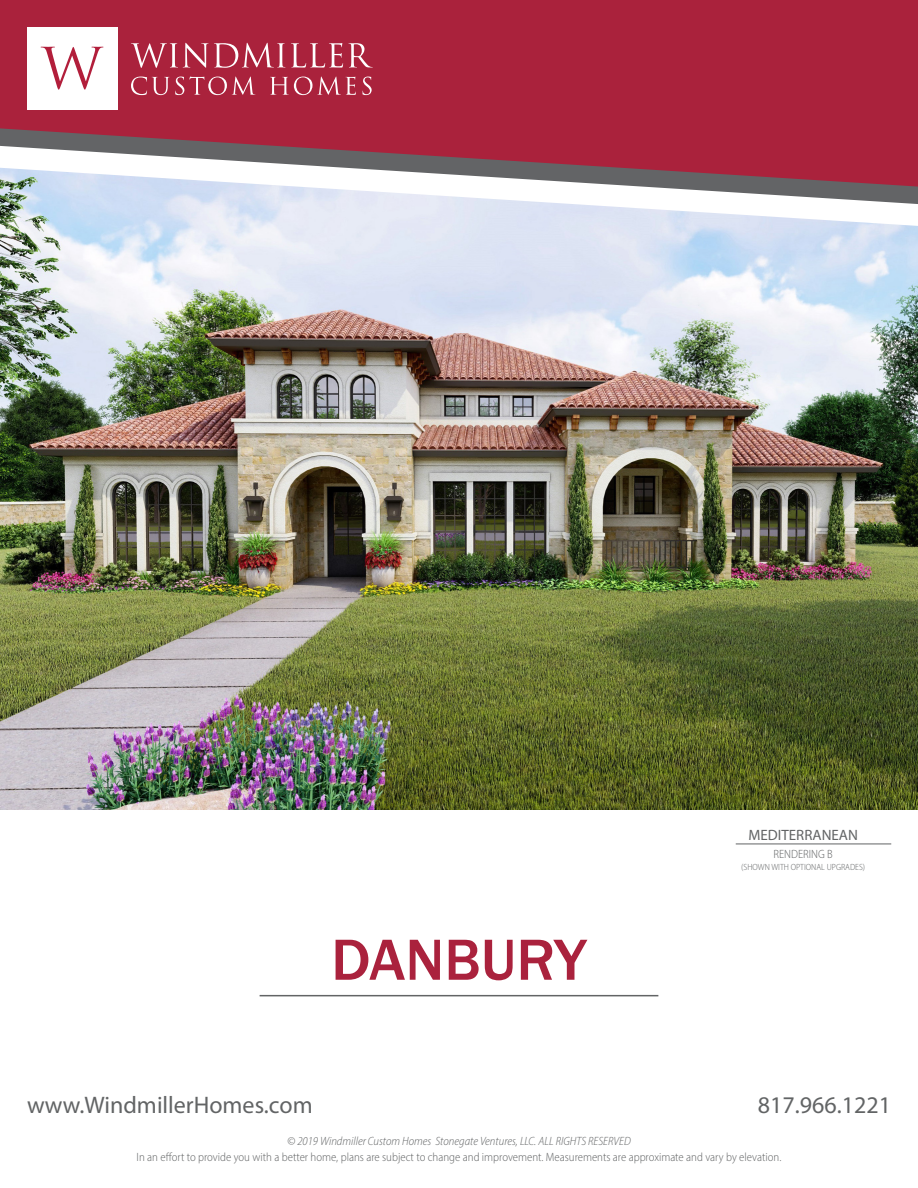
<style>
.page{position:relative;width:918px;height:1188px;background:#fff}
.page>*{position:absolute;margin:0;border:0;box-sizing:border-box;transform-origin:0 0}
.t1{font:500 60px "Franklin Gothic";color:#aa223d}
.t2{font:24px "Myriad Pro";color:#626465}
.t3{font:15px "Myriad Pro";color:#626465}
.t4{font:300 semi-condensed 12px "Myriad Pro";color:#626465}
.t5{font:italic 300 semi-condensed 12px "Myriad Pro";color:#626465}
.t6{font:300 semi-condensed 9px "Myriad Pro";color:#626465}
</style>
<div class="page">
<img style="left:0;top:226px;width:918px;height:583px">
<svg style="left:0;top:187px;width:918px;height:39px"></svg>
<svg style="left:0;top:0;width:918px;height:187px;background:#aa3a50"></svg>
<hr style="left:736px;top:844px;width:155px;height:1px;background:#626465">
<hr style="left:260px;top:995px;width:398px;height:1px;background:#626465">
<div style="left:27px;top:27px;width:90px;height:82px;background:#fff"></div>
<svg style="left:131px;top:43px;width:154px;height:25px;background:#bc5267"></svg>
<svg style="left:291px;top:43px;width:82px;height:25px;background:#bb5064"></svg>
<svg style="left:131px;top:77px;width:38px;height:18px"></svg>
<svg style="left:175px;top:77px;width:80px;height:18px"></svg>
<svg style="left:270px;top:77px;width:86px;height:18px;background:#bc5165"></svg>
<svg style="left:363px;top:77px;width:9px;height:18px"></svg>
<svg style="left:41px;top:47px;width:62px;height:43px"></svg>
<p class="t1" style="left:331px;top:923px;width:257px">DANBURY</p>
<p class="t3" style="left:748px;top:826px;width:111px">MEDITERRANEAN</p>
<p class="t4" style="left:774px;top:847px;width:61px">RENDERING B</p>
<p class="t6" style="left:741px;top:862px;width:126px">(SHOWN WITH OPTIONAL UPGRADES)</p>
<p class="t2" style="left:27px;top:1090px;width:287px">www.WindmillerHomes.com</p>
<p class="t2" style="left:758px;top:1090px;width:135px">817.966.1221</p>
<p class="t5" style="left:287px;top:1134px;width:345px">© 2019 Windmiller Custom Homes Stonegate Ventures, LLC. ALL RIGHTS RESERVED</p>
<p class="t4" style="left:137px;top:1150px;width:646px">In an effort to provide you with a better home, plans are subject to change and improvement. Measurements are approximate and vary by elevation.</p>
</div>
